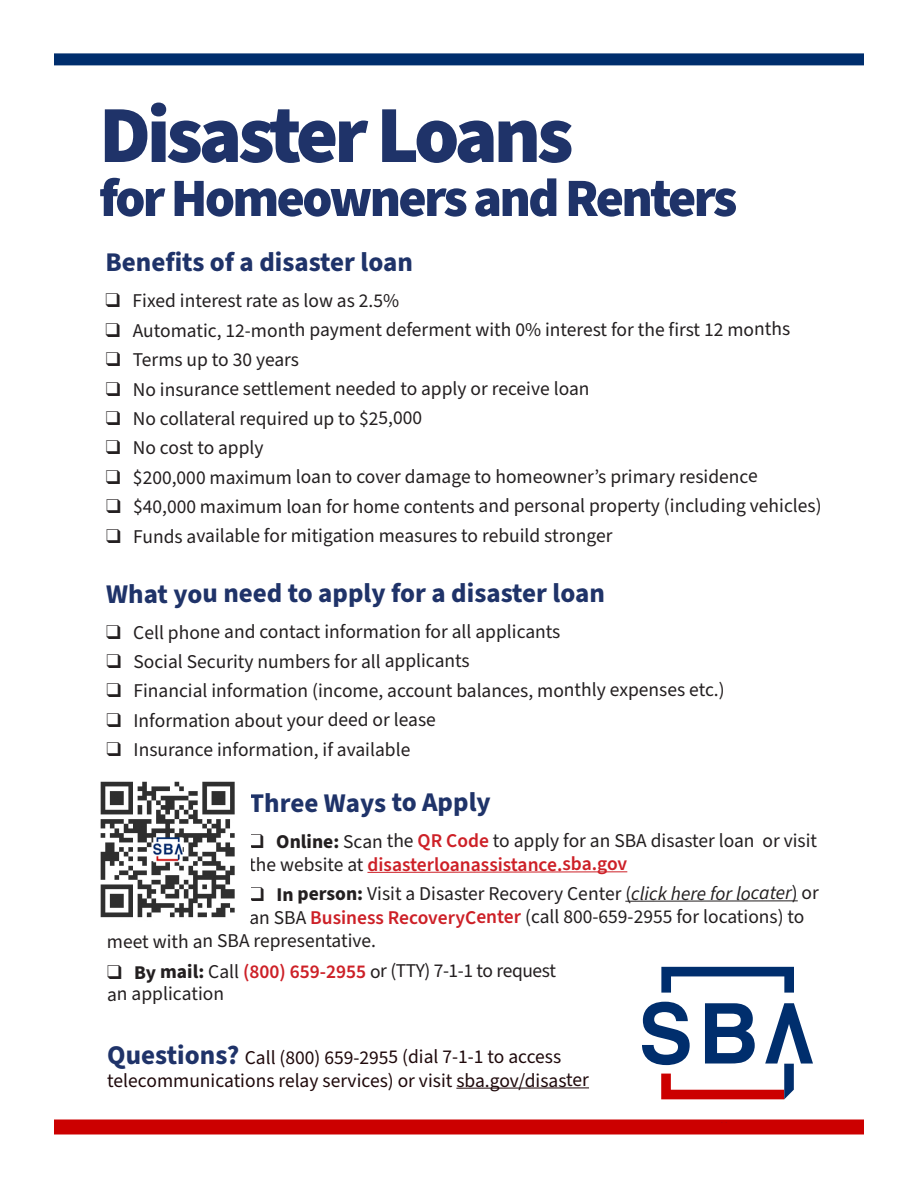
<style>
.page{position:relative;width:918px;height:1188px;background:#fff}
.page>*{position:absolute;margin:0;border:0;box-sizing:border-box;transform-origin:0 0}
.t1{font:900 81px "Source Sans Pro";letter-spacing:-.05em;color:#1f3369}
.t2{font:900 54px "Source Sans Pro";letter-spacing:-.05em;color:#1f3369}
.t3{font:700 27px "Source Sans Pro";letter-spacing:-.005em;color:#1f3369}
.t4{font:19.5px/23.7px "Source Sans Pro";letter-spacing:-.005em;color:#231f20}
.t5{font:19.5px/23.5px "Source Sans Pro";letter-spacing:-.005em;color:#1f090b}
.s1{font-weight:700}
.s2{font-weight:600;color:#cd2027}
.s3{font-style:italic}
.s4{font-weight:700;font-size:27px;color:#1f3369}
</style>
<div class="page">
<svg style="left:367px;top:871px;width:261px;height:2px"></svg>
<hr style="left:625px;top:900px;width:173px;height:2px;background:#231f20">
<hr style="left:456px;top:1087px;width:133px;height:2px;background:#1f090b">
<div style="left:54px;top:1120px;width:810px;height:15px;background:#c00"></div>
<div style="left:54px;top:53px;width:810px;height:12px;background:#002e6d"></div>
<svg style="left:661px;top:967px;width:133px;height:26px"></svg>
<svg style="left:642px;top:1002px;width:171px;height:97px"></svg>
<img style="left:100px;top:781px;width:135px;height:137px">
<p class="t1" style="left:99px;top:79px;width:476px">Disaster Loans</p>
<p class="t2" style="left:99px;top:161px;width:640px">for Homeowners and Renters</p>
<p class="t3" style="left:106px;top:244px;width:309px">Benefits of a disaster loan</p>
<p class="t4" style="left:106px;top:289px;width:295px">❑ Fixed interest rate as low as 2.5%</p>
<p class="t4" style="left:106px;top:318px;width:686px">❑ Automatic, 12-month payment deferment with 0% interest for the first 12 months</p>
<p class="t4" style="left:106px;top:348px;width:195px">❑ Terms up to 30 years</p>
<p class="t4" style="left:106px;top:377px;width:485px">❑ No insurance settlement needed to apply or receive loan</p>
<p class="t4" style="left:106px;top:407px;width:318px">❑ No collateral required up to $25,000</p>
<p class="t4" style="left:106px;top:437px;width:159px">❑ No cost to apply</p>
<p class="t4" style="left:106px;top:465px;width:653px">❑ $200,000 maximum loan to cover damage to homeowner’s primary residence</p>
<p class="t4" style="left:106px;top:495px;width:717px">❑ $40,000 maximum loan for home contents and personal property (including vehicles)</p>
<p class="t4" style="left:106px;top:524px;width:508px">❑ Funds available for mitigation measures to rebuild stronger</p>
<p class="t3" style="left:106px;top:575px;width:500px">What you need to apply for a disaster loan</p>
<p class="t4" style="left:106px;top:620px;width:456px">❑ Cell phone and contact information for all applicants</p>
<p class="t4" style="left:106px;top:650px;width:365px">❑ Social Security numbers for all applicants</p>
<p class="t4" style="left:106px;top:679px;width:620px">❑ Financial information (income, account balances, monthly expenses etc.)</p>
<p class="t4" style="left:107px;top:709px;width:331px">❑ Information about your deed or lease</p>
<p class="t4" style="left:107px;top:738px;width:305px">❑ Insurance information, if available</p>
<p class="t3" style="left:249px;top:784px;width:243px">Three Ways to Apply</p>
<p class="t4" style="left:249px;top:829px;width:570px">❑ <span class="s1">Online:</span> Scan the <span class="s2">QR Code</span> to apply for an SBA disaster loan or visit the website at <span class="s2">disasterloanassistance.sba.gov</span></p>
<p class="t4" style="left:249px;top:882px;width:571px">❑ <span class="s1">In person:</span> Visit a Disaster Recovery Center (<span class="s3">click here for locater</span>) or</p>
<p class="t4" style="left:249px;top:905px;width:557px">an SBA <span class="s2">Business RecoveryCenter</span> (call 800-659-2955 for locations) to</p>
<p class="t4" style="left:107px;top:930px;width:271px">meet with an SBA representative.</p>
<p class="t4" style="left:107px;top:960px;width:450px;line-height:23.1px">❑ <span class="s1">By mail:</span> Call <span class="s2">(800) 659-2955</span> or (TTY) 7-1-1 to request an application</p>
<p class="t5" style="left:107px;top:1046px;width:483px"><span class="s4">Questions?</span> Call (800) 659-2955 (dial 7-1-1 to access telecommunications relay services) or visit sba.gov/disaster</p>
</div>
